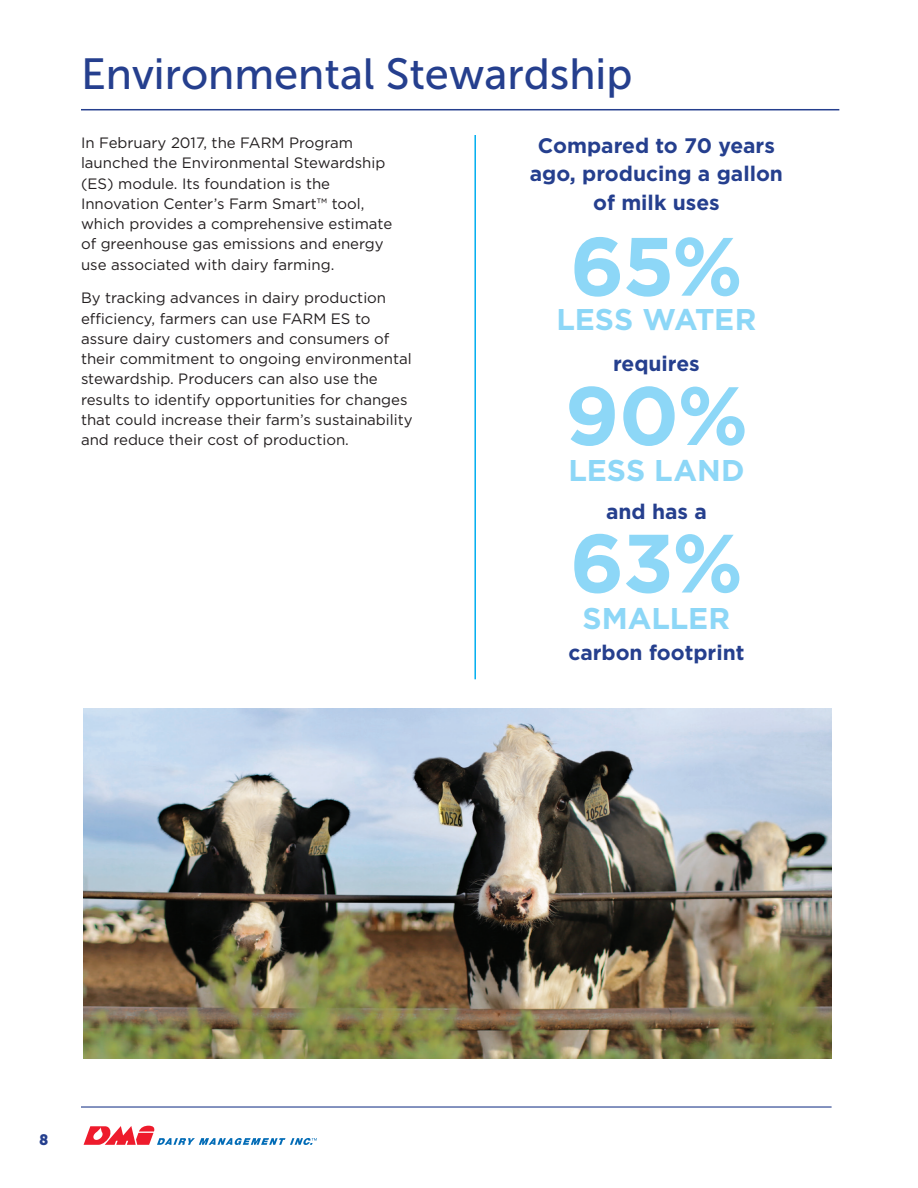
<style>
.page{position:relative;width:918px;height:1188px;background:#fff}
.page>*{position:absolute;margin:0;border:0;box-sizing:border-box;transform-origin:0 0}
.t1{font:700 82.5px/148.4px "Gotham";color:#8dd7f7;text-align:justify}
.t2{font:43.5px "Museo Sans 500";color:#253f8e}
.t3{font:700 30px "Gotham";letter-spacing:-.005em;color:#8dd7f7}
.t4{font:700 21px/28.2px "Gotham";color:#253f8e;text-align:center}
.t5{font:15px/20.2px "Gotham";color:#231f20}
.t6{font:15px "Museo Sans 900";color:#253f8e}
</style>
<div class="page">
<hr style="left:81px;top:1106px;width:751px;height:2px;background:#253f8e">
<svg style="left:84px;top:1126px;width:233px;height:19px"></svg>
<hr style="left:81px;top:109px;width:758px;height:1px;background:#253f8e">
<img style="left:83px;top:708px;width:749px;height:351px">
<hr style="left:474px;top:135px;width:2px;height:544px;background:#00aeef">
<h2 class="t2" style="left:81px;top:50px;width:553px">Environmental Stewardship</h2>
<p class="t5" style="left:81px;top:133px;width:313px">In February 2017, the FARM Program launched the Environmental Stewardship (ES) module. Its foundation is the Innovation Center’s Farm Smart™ tool, which provides a comprehensive estimate of greenhouse gas emissions and energy use associated with dairy farming.</p>
<p class="t5" style="left:81px;top:288px;width:333px">By tracking advances in dairy production efficiency, farmers can use FARM ES to assure dairy customers and consumers of their commitment to ongoing environmental stewardship. Producers can also use the results to identify opportunities for changes that could increase their farm’s sustainability and reduce their cost of production.</p>
<h3 class="t4" style="left:530px;top:131px;width:255px">Compared to 70 years ago, producing a gallon of milk uses</h3>
<h1 class="t1" style="left:565px;top:190px;width:185px">65% 90% 63%</h1>
<h3 class="t3" style="left:556px;top:302px;width:202px">LESS WATER</h3>
<h3 class="t4" style="left:613px;top:349px;width:88px">requires</h3>
<h3 class="t3" style="left:568px;top:453px;width:178px">LESS LAND</h3>
<h3 class="t4" style="left:606px;top:496px;width:102px">and has a</h3>
<h3 class="t3" style="left:583px;top:601px;width:149px">SMALLER</h3>
<h3 class="t4" style="left:568px;top:638px;width:178px">carbon footprint</h3>
<p class="t6" style="left:39px;top:1131px;width:11px">8</p>
</div>
